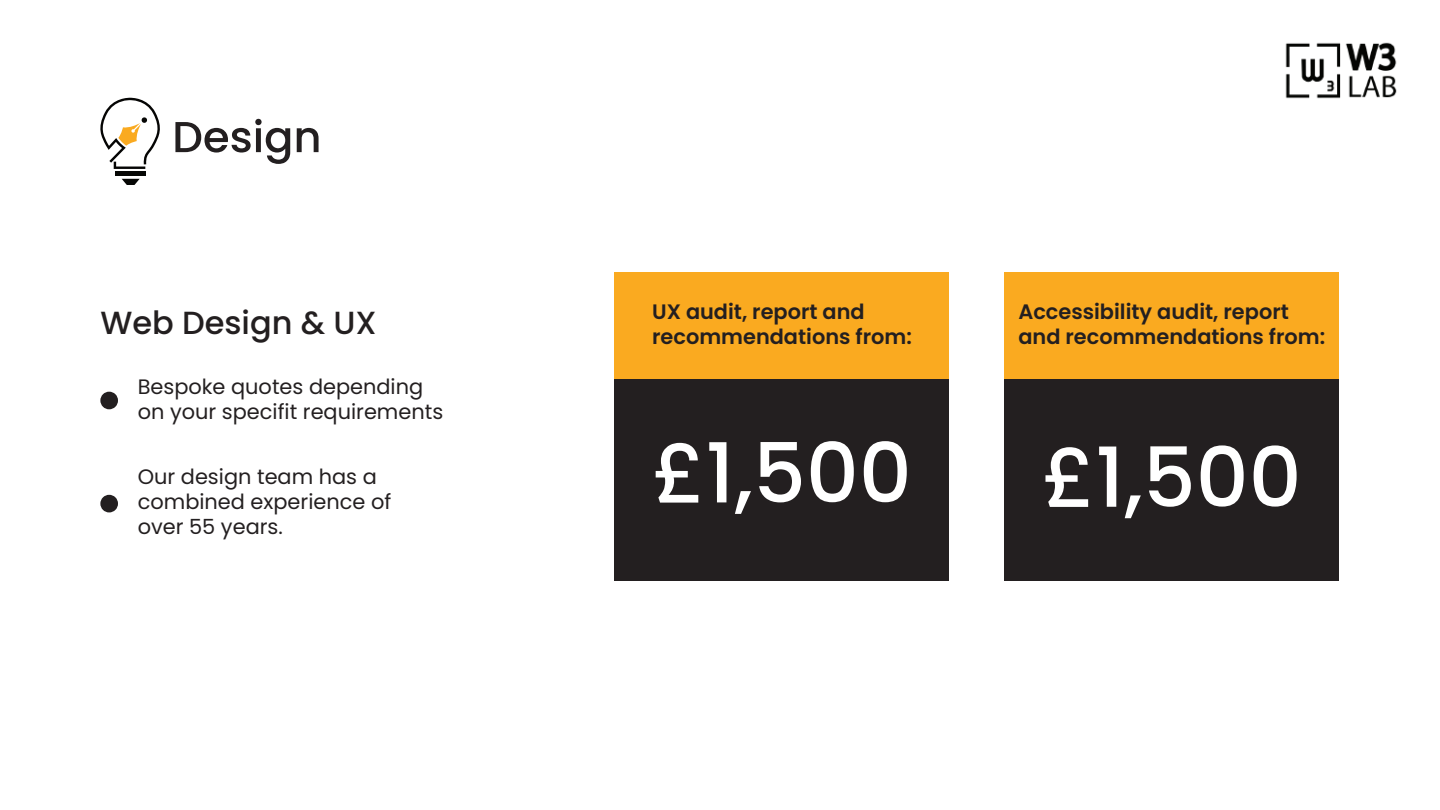
<style>
.page{position:relative;width:1440px;height:810px;background:#fff}
.page>*{position:absolute;margin:0;border:0;box-sizing:border-box;transform-origin:0 0}
.t1{font:500 82.6px "Poppins";color:#fff}
.t2{font:500 32px "Poppins";color:#231f20}
.t3{font:20.8px/25px "Poppins";color:#231f20}
.t4{font:600 20.8px/25px "Poppins";color:#231f20}
</style>
<div class="page">
<img style="left:1285px;top:42px;width:112px;height:57px">
<svg style="left:100px;top:98px;width:60px;height:71px"></svg>
<svg style="left:122px;top:179px;width:18px;height:6px"></svg>
<hr style="left:115px;top:172px;width:31px;height:4px;background:#060705">
<svg style="left:175px;top:119px;width:115px;height:45px"></svg>
<svg style="left:297px;top:128px;width:22px;height:24px"></svg>
<div style="left:615px;top:272px;width:334px;height:309px;background:#231f20"></div>
<div style="left:615px;top:272px;width:334px;height:106px;background:#faaa20"></div>
<div style="left:1004px;top:272px;width:335px;height:309px;background:#231f20"></div>
<div style="left:1004px;top:272px;width:335px;height:106px;background:#faaa20"></div>
<svg style="left:100px;top:392px;width:18px;height:17px"></svg>
<svg style="left:100px;top:495px;width:18px;height:17px"></svg>
<h2 class="t2" style="left:100px;top:304px;width:278px">Web Design &amp; UX</h2>
<p class="t3" style="left:138px;top:374px;width:307px">Bespoke quotes depending on your specifit requirements</p>
<p class="t3" style="left:138px;top:464px;width:255px">Our design team has a combined experience of over 55 years.</p>
<p class="t4" style="left:652px;top:300px;width:261px">UX audit, report and recommendations from:</p>
<h1 class="t1" style="left:652px;top:426px;width:261px">£1,500</h1>
<p class="t4" style="left:1018px;top:300px;width:308px">Accessibility audit, report and recommendations from:</p>
<h1 class="t1" style="left:1042px;top:430px;width:261px">£1,500</h1>
</div>
